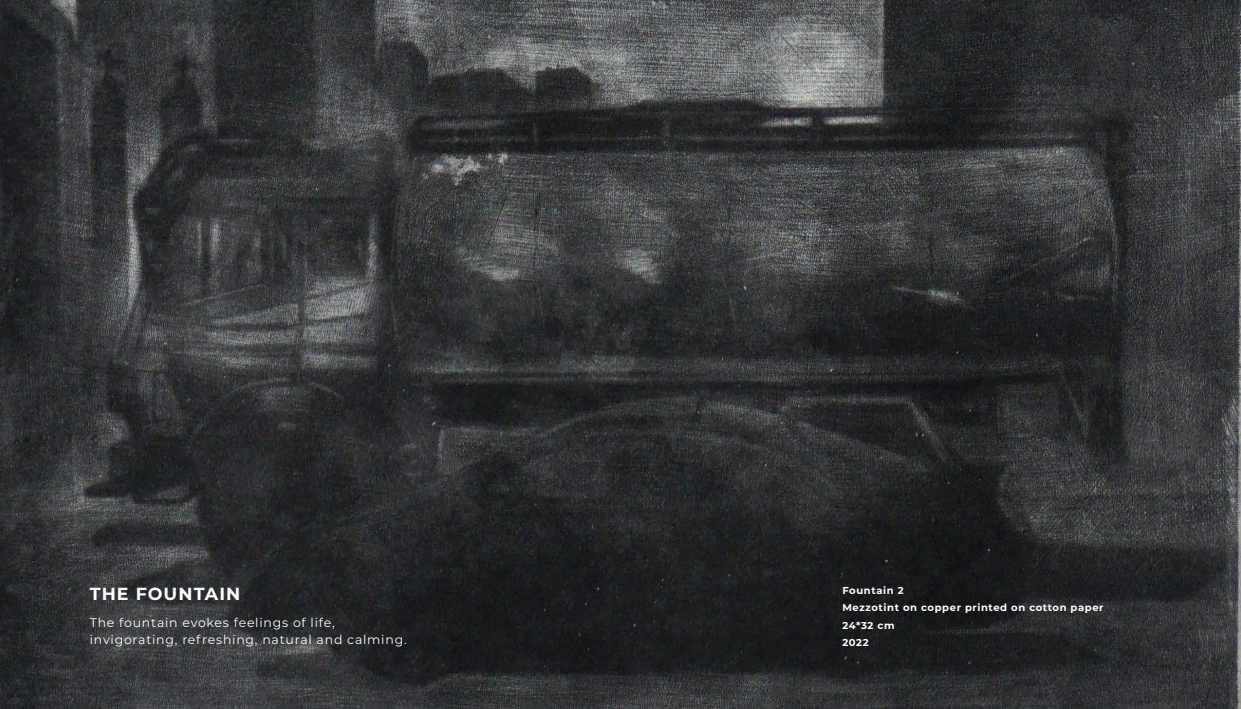
<style>
.page{position:relative;width:1241px;height:709px;background:#fff}
.page>*{position:absolute;margin:0;border:0;box-sizing:border-box;transform-origin:0 0}
.t1{font:700 17.5px "Montserrat";letter-spacing:.06em;color:#fff}
.t2{font:12.5px/17.5px "Montserrat";letter-spacing:.06em;color:#fff}
.t3{font:700 10px/17.5px "Montserrat";letter-spacing:.06em;color:#fff}
</style>
<div class="page">
<img style="left:0;top:0;width:1240px;height:709px">
<h1 class="t1" style="left:90px;top:581px;width:152px">THE FOUNTAIN</h1>
<p class="t2" style="left:90px;top:613px;width:318px">The fountain evokes feelings of life, invigorating, refreshing, natural and calming.</p>
<p class="t3" style="left:842px;top:581px;width:262px">Fountain 2<br>Mezzotint on copper printed on cotton paper<br>24*32 cm<br>2022</p>
</div>
